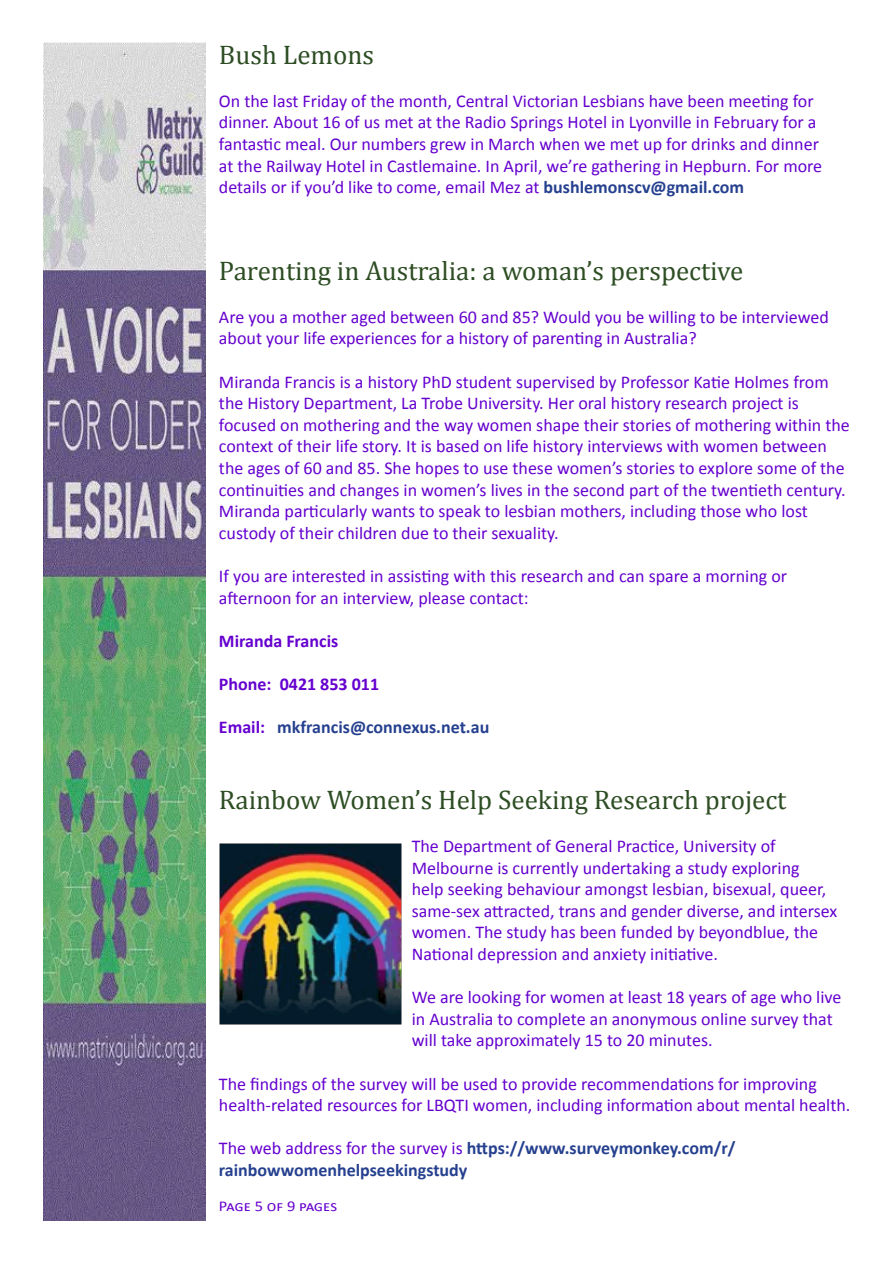
<style>
.page{position:relative;width:893px;height:1263px;background:#fff}
.page>*{position:absolute;margin:0;border:0;box-sizing:border-box;transform-origin:0 0}
.t1{font:27px "Cambria";color:#2d4d23}
.t2{font:18px/21.6px "Calibri";color:#6500cf}
.t3{font:700 18px/21.6px "Calibri";color:#25408f}
.t4{font:700 18px "Calibri";color:#6500cf}
.t5{font:15px "Calibri";letter-spacing:-.01em;color:#6500cf;scale:1.1 1}
.s1{font-weight:700;color:#25408f}
.s2{color:#6500cf}
.s3{font-weight:400;color:#6500cf}
</style>
<div class="page">
<img style="left:44px;top:43px;width:162px;height:1177px">
<img style="left:219px;top:843px;width:183px;height:182px">
<h1 class="t1" style="left:219px;top:38px;width:157px">Bush Lemons</h1>
<p class="t2" style="left:219px;top:90px;width:605px">On the last Friday of the month, Central Victorian Lesbians have been meeting for dinner. About 16 of us met at the Radio Springs Hotel in Lyonville in February for a fantastic meal. Our numbers grew in March when we met up for drinks and dinner at the Railway Hotel in Castlemaine. In April, we’re gathering in Hepburn. For more details or if you’d like to come, email Mez at <span class="s1">bushlemonscv@gmail.com</span></p>
<h1 class="t1" style="left:219px;top:254px;width:526px">Parenting in Australia: a woman’s perspective</h1>
<p class="t2" style="left:219px;top:306px;width:611px">Are you a mother aged between 60 and 85? Would you be willing to be interviewed about your life experiences for a history of parenting in Australia?</p>
<p class="t2" style="left:219px;top:371px;width:632px">Miranda Francis is a history PhD student supervised by Professor Katie Holmes from the History Department, La Trobe University. Her oral history research project is focused on mothering and the way women shape their stories of mothering within the context of their life story. It is based on life history interviews with women between the ages of 60 and 85. She hopes to use these women’s stories to explore some of the continuities and changes in women’s lives in the second part of the twentieth century.<br>Miranda particularly wants to speak to lesbian mothers, including those who lost custody of their children due to their sexuality.</p>
<p class="t2" style="left:219px;top:565px;width:570px">If you are interested in assisting with this research and can spare a morning or afternoon for an interview, please contact:</p>
<p class="t4" style="left:219px;top:629px;width:121px">Miranda Francis</p>
<p class="t4" style="left:219px;top:672px;width:162px">Phone: 0421 853 011</p>
<p class="t3" style="left:219px;top:716px;width:272px"><span class="s2">Email:</span> mkfrancis@connexus.net.au</p>
<h1 class="t1" style="left:219px;top:784px;width:569px">Rainbow Women’s Help Seeking Research project</h1>
<p class="t2" style="left:412px;top:835px;width:427px">The Department of General Practice, University of Melbourne is currently undertaking a study exploring<br>help seeking behaviour amongst lesbian, bisexual, queer, same-sex attracted, trans and gender diverse, and intersex women. The study has been funded by beyondblue, the National depression and anxiety initiative.</p>
<p class="t2" style="left:412px;top:986px;width:431px">We are looking for women at least 18 years of age who live in Australia to complete an anonymous online survey that will take approximately 15 to 20 minutes.</p>
<p class="t2" style="left:219px;top:1073px;width:633px">The findings of the survey will be used to provide recommendations for improving health-related resources for LBQTI women, including information about mental health.</p>
<p class="t3" style="left:219px;top:1138px;width:518px"><span class="s3">The web address for the survey is</span> https://www.surveymonkey.com/r/ rainbowwomenhelpseekingstudy</p>
<p class="t5" style="left:219px;top:1197px;width:109px">Page 5 of 9 pages</p>
</div>
